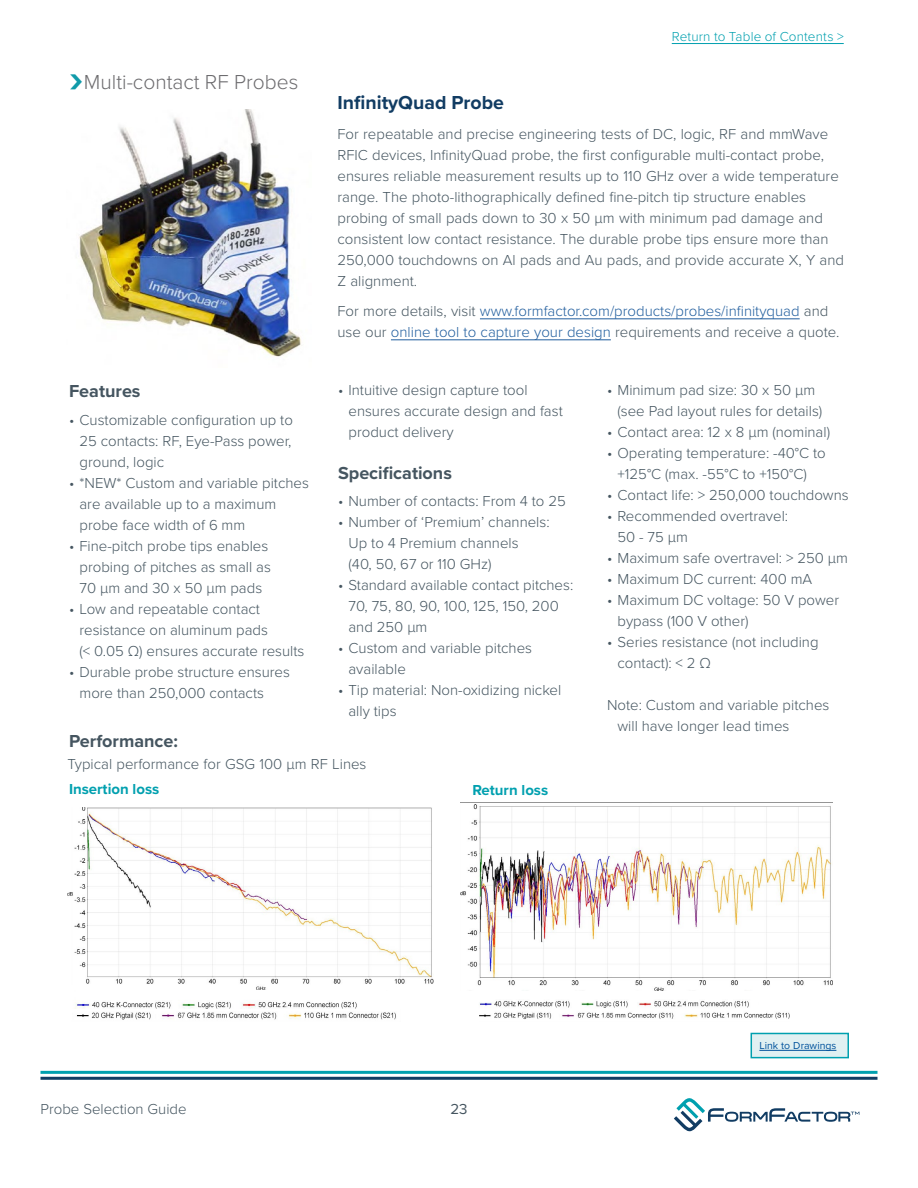
<style>
.page{position:relative;width:918px;height:1188px;background:#fff}
.page>*{position:absolute;margin:0;border:0;box-sizing:border-box;transform-origin:0 0}
.t1{font:300 21px "Proxima Nova";color:#6d6c6f}
.t2{font:700 19.5px "Proxima Nova";color:#113c63}
.t3{font:700 18px "Proxima Nova";color:#455560}
.t4{font:300 15px/21px "Proxima Nova";color:#455560}
.t5{font:300 15px/21px "Proxima Nova";color:#215e9e}
.t6{font:700 15px "Proxima Nova";color:#00a0af}
.t7{font:15px "Proxima Nova";color:#455560}
.t8{font:300 13.5px "Proxima Nova";letter-spacing:.01em;color:#00a0af}
.t9{font:10.5px "Proxima Nova";color:#00529c}
.s1{font-weight:700;font-size:42px;color:#109aa9}
.s2{color:#455560}
</style>
<div class="page">
<svg style="left:674px;top:1098px;width:185px;height:33px"></svg>
<hr style="left:40px;top:1071px;width:838px;height:3px;background:#00a0af">
<hr style="left:40px;top:1077px;width:838px;height:3px;background:#113c63">
<hr style="left:672px;top:43px;width:172px;height:1px;background:#00a0af">
<img style="left:79px;top:109px;width:223px;height:248px">
<hr style="left:480px;top:319px;width:320px;height:1px;background:#215e9e">
<hr style="left:391px;top:340px;width:220px;height:1px;background:#215e9e">
<img style="left:460px;top:804px;width:373px;height:187px">
<img style="left:68px;top:807px;width:366px;height:183px">
<img style="left:75px;top:1001px;width:282px;height:8px">
<img style="left:76px;top:1012px;width:320px;height:8px">
<img style="left:479px;top:1000px;width:270px;height:8px">
<img style="left:479px;top:1012px;width:310px;height:7px">
<div style="left:751px;top:1033px;width:98px;height:25px;background:#e0f0f2;border:2px solid #00a0af"></div>
<hr style="left:759px;top:1050px;width:77px;height:1px;background:#00529c">
<h1 class="t1" style="left:69px;top:67px;width:231px"><span class="s1">›</span>Multi-contact RF Probes</h1>
<p class="t8" style="left:672px;top:27px;width:174px">Return to Table of Contents &gt;</p>
<h2 class="t2" style="left:338px;top:88px;width:168px">InfinityQuad Probe</h2>
<p class="t4" style="left:338px;top:123px;width:508px">For repeatable and precise engineering tests of DC, logic, RF and mmWave RFIC devices, InfinityQuad probe, the first configurable multi-contact probe, ensures reliable measurement results up to 110 GHz over a wide temperature range. The photo-lithographically defined fine-pitch tip structure enables probing of small pads down to 30 x 50 µm with minimum pad damage and consistent low contact resistance. The durable probe tips ensure more than 250,000 touchdowns on Al pads and Au pads, and provide accurate X, Y and Z alignment.</p>
<p class="t5" style="left:337px;top:300px;width:502px"><span class="s2">For more details, visit</span> www.formfactor.com/products/probes/infinityquad <span class="s2">and use our</span> online tool to capture your design <span class="s2">requirements and receive a quote.</span></p>
<p class="t3" style="left:69px;top:378px;width:73px">Features</p>
<p class="t4" style="left:80px;top:408px;width:215px;text-align:justify;text-indent:-10px">• Customizable configuration up to 25 contacts: RF, Eye-Pass power, ground, logic</p>
<p class="t4" style="left:80px;top:471px;width:231px;text-indent:-10px">• *NEW* Custom and variable pitches are available up to a maximum probe face width of 6 mm</p>
<p class="t4" style="left:80px;top:534px;width:193px;text-indent:-10px">• Fine-pitch probe tips enables probing of pitches as small as<br>70 µm and 30 x 50 µm pads</p>
<p class="t4" style="left:80px;top:597px;width:226px;text-indent:-10px">• Low and repeatable contact resistance on aluminum pads<br>(&lt; 0.05 Ω) ensures accurate results</p>
<p class="t4" style="left:80px;top:660px;width:212px;text-indent:-10px">• Durable probe structure ensures more than 250,000 contacts</p>
<p class="t4" style="left:349px;top:378px;width:216px;text-indent:-11px">• Intuitive design capture tool ensures accurate design and fast product delivery</p>
<p class="t3" style="left:338px;top:459px;width:115px">Specifications</p>
<p class="t4" style="left:338px;top:490px;width:229px">• Number of contacts: From 4 to 25</p>
<p class="t4" style="left:349px;top:511px;width:203px;text-indent:-10px">• Number of ‘Premium’ channels:<br>Up to 4 Premium channels<br>(40, 50, 67 or 110 GHz)</p>
<p class="t4" style="left:349px;top:574px;width:226px;text-indent:-10px">• Standard available contact pitches:<br>70, 75, 80, 90, 100, 125, 150, 200 and 250 μm</p>
<p class="t4" style="left:349px;top:637px;width:185px;text-indent:-10px">• Custom and variable pitches available</p>
<p class="t4" style="left:349px;top:679px;width:214px;text-indent:-10px">• Tip material: Non-oxidizing nickel ally tips</p>
<p class="t3" style="left:69px;top:727px;width:111px">Performance:</p>
<p class="t6" style="left:69px;top:778px;width:92px">Insertion loss</p>
<p class="t6" style="left:472px;top:779px;width:77px">Return loss</p>
<p class="t4" style="left:68px;top:753px;width:301px">Typical performance for GSG 100 μm RF Lines</p>
<p class="t4" style="left:618px;top:378px;width:206px;text-indent:-10px">• Minimum pad size: 30 x 50 μm (see Pad layout rules for details)</p>
<p class="t4" style="left:607px;top:420px;width:225px">• Contact area: 12 x 8 μm (nominal)</p>
<p class="t4" style="left:607px;top:441px;width:220px;text-align:center">• Operating temperature: -40°C to +125°C (max. -55°C to +150°C)</p>
<p class="t4" style="left:607px;top:483px;width:243px">• Contact life: &gt; 250,000 touchdowns</p>
<p class="t4" style="left:618px;top:504px;width:172px;text-indent:-10px">• Recommended overtravel:<br>50 - 75 μm</p>
<p class="t4" style="left:607px;top:546px;width:243px">• Maximum safe overtravel: &gt; 250 μm</p>
<p class="t4" style="left:607px;top:567px;width:207px">• Maximum DC current: 400 mA</p>
<p class="t4" style="left:618px;top:588px;width:223px;text-indent:-10px">• Maximum DC voltage: 50 V power bypass (100 V other)</p>
<p class="t4" style="left:618px;top:630px;width:203px;text-indent:-10px">• Series resistance (not including contact): &lt; 2 Ω</p>
<p class="t4" style="left:618px;top:693px;width:213px;text-indent:-10px">Note: Custom and variable pitches will have longer lead times</p>
<p class="t4" style="left:40px;top:1098px;width:148px">Probe Selection Guide</p>
<p class="t7" style="left:450px;top:1098px;width:19px">23</p>
<p class="t9" style="left:759px;top:1037px;width:79px">Link to Drawings</p>
</div>
